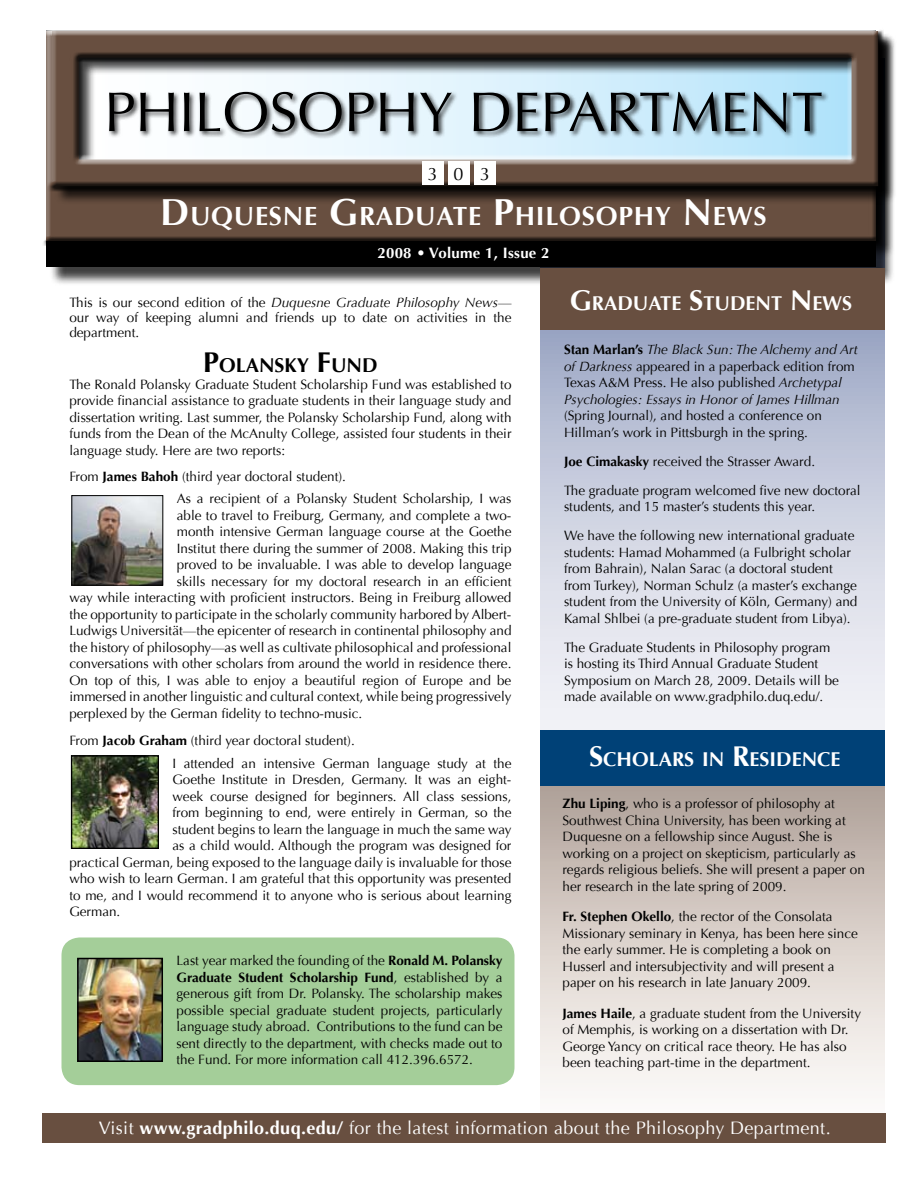
<style>
.page{position:relative;width:918px;height:1188px;background:#fff}
.page>*{position:absolute;margin:0;border:0;box-sizing:border-box;transform-origin:0 0}
.t1{font:56.1px "Optima";color:#000}
.t2{font:700 26.25px "Optima";letter-spacing:.03em;color:#fff}
.t3{font:700 19.95px "Optima";color:#fff}
.t4{font:700 19.95px "Optima";color:#000}
.t5{font:18px "Optima";letter-spacing:.02em;color:#fff}
.t6{font:18px "Optima";color:#000}
.t7{font:700 15px "Optima";letter-spacing:.02em;color:#fff}
.t8{font:13.5px/16.5px "Optima";color:#000}
.t9{font:italic 13.5px/16.5px "Optima";color:#000}
.s1{font-size:37.5px}
.s2{font-style:italic}
.s3{font-size:28.5px}
.s4{font-weight:700}
.s5{font-weight:700;font-style:normal}
.s6{font-style:normal}
</style>
<div class="page">
<svg style="left:540px;top:330px;width:345px;height:400px;background:#ced2e1"></svg>
<svg style="left:540px;top:786px;width:345px;height:302px;background:#d8cfc9"></svg>
<div style="left:62px;top:938px;width:452px;height:147px;background:#a4ce99;border-radius:18px"></div>
<div style="left:49px;top:33px;width:846px;height:253px;background:#000;opacity:.75"></div>
<div style="left:46px;top:31px;width:830px;height:236px;background:#000"></div>
<div style="left:49px;top:34px;width:846px;height:225px;background:#000"></div>
<div style="left:42px;top:28px;width:840px;height:218px;background:#000;opacity:.75"></div>
<div style="left:54px;top:33px;width:843px;height:172px;background:#000;opacity:.75"></div>
<div style="left:47px;top:28px;width:837px;height:164px;background:#000;opacity:.75"></div>
<div style="left:108px;top:91px;width:721px;height:48px;background:#000;opacity:.75"></div>
<div style="left:422px;top:162px;width:22px;height:23px;background:#fff"></div>
<div style="left:474px;top:162px;width:22px;height:23px;background:#fff"></div>
<div style="left:448px;top:162px;width:22px;height:23px;background:#fff"></div>
<img style="left:80px;top:961px;width:80px;height:98px">
<div style="left:77px;top:958px;width:86px;height:104px;border:2px solid #000"></div>
<div style="left:42px;top:1113px;width:844px;height:30px;background:#684f40"></div>
<img style="left:73px;top:497px;width:88px;height:87px">
<div style="left:71px;top:495px;width:92px;height:91px;border:1px solid #000"></div>
<img style="left:73px;top:757px;width:84px;height:90px">
<div style="left:71px;top:755px;width:88px;height:94px;border:1px solid #000"></div>
<div style="left:540px;top:730px;width:345px;height:56px;background:#004177"></div>
<div style="left:540px;top:268px;width:345px;height:62px;background:#684f40"></div>
<h1 class="t1" style="left:104px;top:79px;width:720px">PHILOSOPHY DEPARTMENT</h1>
<h3 class="t6" style="left:428px;top:164px;width:64px">303</h3>
<h2 class="t2" style="left:160px;top:201px;width:608px"><span class="s1">D</span>UQUESNE <span class="s1">G</span>RADUATE <span class="s1">P</span>HILOSOPHY <span class="s1">N</span> EWS</h2>
<p class="t7" style="left:377px;top:244px;width:174px">2008 • Volume 1, Issue 2</p>
<p class="t8" style="left:69px;top:295px;width:444px;line-height:15.3px;text-align:justify">This is our second edition of the <span class="s2">Duquesne Graduate Philosophy News</span>— our way of keeping alumni and friends up to date on activities in the department.</p>
<h3 class="t4" style="left:203px;top:354px;width:173px"><span class="s3">P</span>OLANSKY <span class="s3">F</span>UND</h3>
<p class="t8" style="left:69px;top:376px;width:444px;text-align:justify">The Ronald Polansky Graduate Student Scholarship Fund was established to provide financial assistance to graduate students in their language study and dissertation writing. Last summer, the Polansky Scholarship Fund, along with funds from the Dean of the McAnulty College, assisted four students in their language study. Here are two reports:</p>
<p class="t8" style="left:177px;top:465px;width:336px;line-height:22.6px;text-indent:-107px">From <span class="s4">James Bahoh</span> (third year doctoral student).<br>As a recipient of a Polansky Student Scholarship, I was</p>
<p class="t8" style="left:177px;top:507px;width:336px">able to travel to Freiburg, Germany, and complete a two-</p>
<p class="t8" style="left:177px;top:524px;width:336px">month intensive German language course at the Goethe</p>
<p class="t8" style="left:177px;top:540px;width:336px">Institut there during the summer of 2008. Making this trip</p>
<p class="t8" style="left:177px;top:557px;width:336px">proved to be invaluable. I was able to develop language</p>
<p class="t8" style="left:177px;top:573px;width:336px">skills necessary for my doctoral research in an efficient</p>
<p class="t8" style="left:69px;top:590px;width:444px">way while interacting with proficient instructors. Being in Freiburg allowed</p>
<p class="t8" style="left:69px;top:606px;width:444px">the opportunity to participate in the scholarly community harbored by Albert-</p>
<p class="t8" style="left:69px;top:623px;width:444px">Ludwigs Universität—the epicenter of research in continental philosophy and</p>
<p class="t8" style="left:69px;top:639px;width:444px">the history of philosophy—as well as cultivate philosophical and professional</p>
<p class="t8" style="left:69px;top:656px;width:444px">conversations with other scholars from around the world in residence there.</p>
<p class="t8" style="left:69px;top:672px;width:444px">On top of this, I was able to enjoy a beautiful region of Europe and be</p>
<p class="t8" style="left:69px;top:689px;width:444px">immersed in another linguistic and cultural context, while being progressively</p>
<p class="t8" style="left:69px;top:705px;width:294px">perplexed by the German fidelity to techno-music.</p>
<p class="t8" style="left:172px;top:729px;width:340px;line-height:22.6px;text-indent:-103px">From <span class="s4">Jacob Graham</span> (third year doctoral student).<br>I attended an intensive German language study at the</p>
<p class="t8" style="left:172px;top:772px;width:340px">Goethe Institute in Dresden, Germany. It was an eight-</p>
<p class="t8" style="left:172px;top:788px;width:340px">week course designed for beginners. All class sessions,</p>
<p class="t8" style="left:172px;top:805px;width:340px">from beginning to end, were entirely in German, so the</p>
<p class="t8" style="left:172px;top:821px;width:341px">student begins to learn the language in much the same way</p>
<p class="t8" style="left:172px;top:838px;width:340px">as a child would. Although the program was designed for</p>
<p class="t8" style="left:69px;top:854px;width:444px">practical German, being exposed to the language daily is invaluable for those</p>
<p class="t8" style="left:69px;top:871px;width:444px">who wish to learn German. I am grateful that this opportunity was presented</p>
<p class="t8" style="left:69px;top:887px;width:444px">to me, and I would recommend it to anyone who is serious about learning</p>
<p class="t8" style="left:69px;top:904px;width:53px">German.</p>
<p class="t8" style="left:177px;top:953px;width:327px;text-align:justify">Last year marked the founding of the <span class="s4">Ronald M. Polansky Graduate Student Scholarship Fund</span>, established by a generous gift from Dr. Polansky. The scholarship makes possible special graduate student projects, particularly language study abroad. Contributions to the fund can be sent directly to the department, with checks made out to the Fund. For more information call 412.396.6572.</p>
<h3 class="t3" style="left:570px;top:291px;width:284px"><span class="s3">G</span>RADUATE <span class="s3">S</span>TUDENT <span class="s3">N</span> EWS</h3>
<p class="t9" style="left:564px;top:342px;width:295px"><span class="s5">Stan Marlan’s</span> The Black Sun: The Alchemy and Art of Darkness <span class="s6">appeared in a paperback edition from Texas A&amp;M Press. He also published</span> Archetypal Psychologies: Essays in Honor of James Hillman</p>
<p class="t8" style="left:564px;top:408px;width:259px">(Spring Journal), and hosted a conference on<br>Hillman’s work in Pittsburgh in the spring.</p>
<p class="t8" style="left:564px;top:447px;width:298px;line-height:29px"><span class="s4">Joe Cimakasky</span> received the Strasser Award.<br>The graduate program welcomed five new doctoral</p>
<p class="t8" style="left:564px;top:493px;width:292px;line-height:29px">students, and 15 master’s students this year.<br>We have the following new international graduate</p>
<p class="t8" style="left:564px;top:544px;width:295px">students: Hamad Mohammed (a Fulbright scholar from Bahrain), Nalan Sarac (a doctoral student from Turkey), Norman Schulz (a master’s exchange student from the University of Köln, Germany) and Kamal Shlbei (a pre-graduate student from Libya).</p>
<p class="t8" style="left:564px;top:639px;width:276px">The Graduate Students in Philosophy program is hosting its Third Annual Graduate Student Symposium on March 28, 2009. Details will be made available on www.gradphilo.duq.edu/.</p>
<h3 class="t3" style="left:589px;top:748px;width:253px"><span class="s3">S</span>CHOLARS IN <span class="s3">R</span>ESIDENCE</h3>
<p class="t8" style="left:562px;top:796px;width:304px"><span class="s4">Zhu Liping</span>, who is a professor of philosophy at Southwest China University, has been working at Duquesne on a fellowship since August. She is working on a project on skepticism, particularly as regards religious beliefs. She will present a paper on her research in the late spring of 2009.</p>
<p class="t8" style="left:562px;top:909px;width:297px"><span class="s4">Fr. Stephen Okello</span>, the rector of the Consolata Missionary seminary in Kenya, has been here since the early summer. He is completing a book on Husserl and intersubjectivity and will present a paper on his research in late January 2009.</p>
<p class="t8" style="left:562px;top:1005px;width:300px"><span class="s4">James Haile</span>, a graduate student from the University of Memphis, is working on a dissertation with Dr.<br>George Yancy on critical race theory. He has also been teaching part-time in the department.</p>
<h3 class="t5" style="left:99px;top:1118px;width:733px">Visit <span class="s4">www.gradphilo.duq.edu/</span> for the latest information about the Philosophy Department.</h3>
</div>
